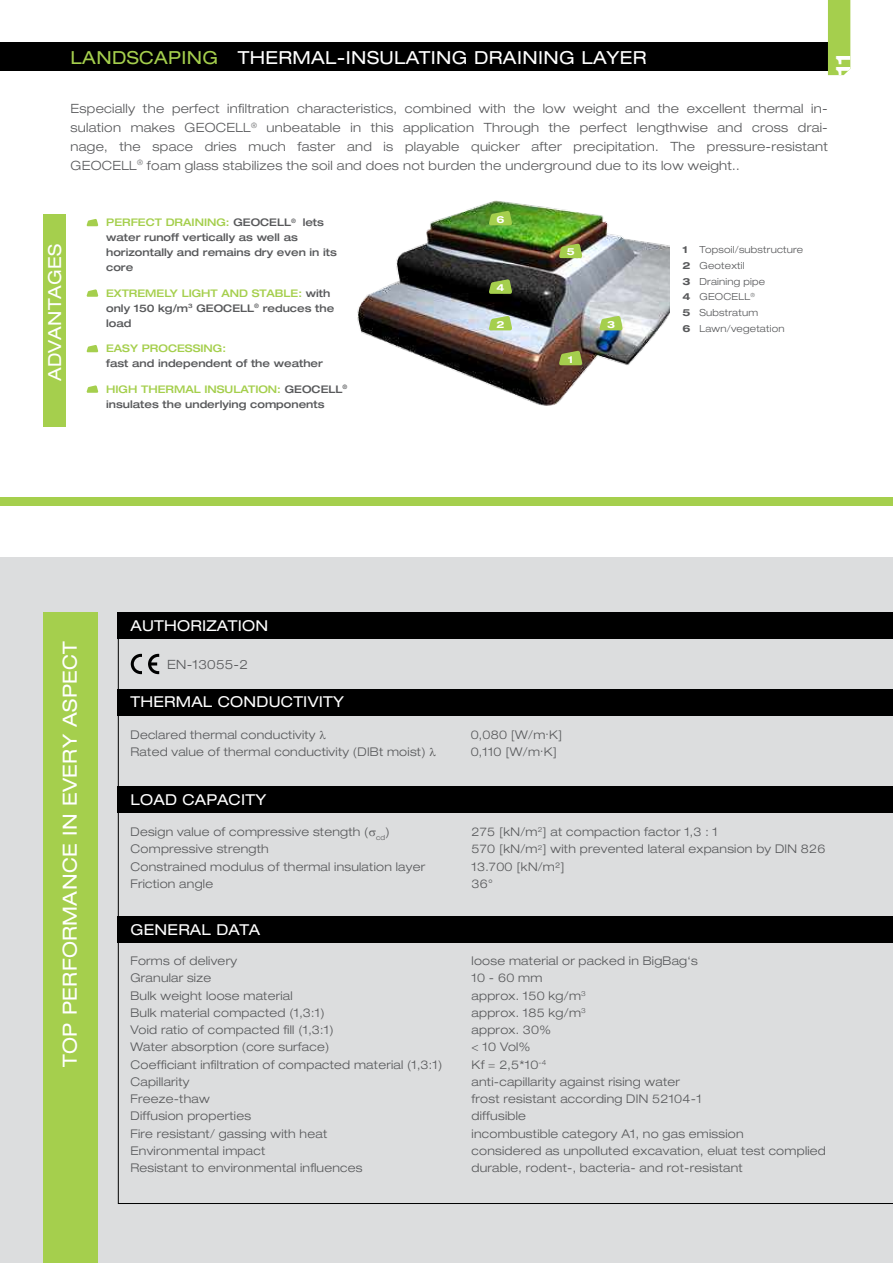
<style>
.page{position:relative;width:893px;height:1263px;background:#fff}
.page>*{position:absolute;margin:0;border:0;box-sizing:border-box;transform-origin:0 0}
.t1{font:700 expanded 21px "Helvetica Neue LT Pro";color:#fff}
.t2{font:expanded 19.5px "Helvetica Neue LT Pro";letter-spacing:.02em;color:#fff}
.t3{font:expanded 18px "Helvetica Neue LT Pro";letter-spacing:.02em;color:#fff}
.t4{font:expanded 15px "Helvetica Neue LT Pro";letter-spacing:.015em;color:#fff}
.t5{font:300 expanded 12.75px/18.8px "Helvetica Neue LT Pro";letter-spacing:.02em;color:#58595b;text-align:justify}
.t6{font:300 expanded 12.75px "Helvetica Neue LT Std";letter-spacing:.02em;color:#58595b}
.t7{font:300 expanded 12px/17.2px "Helvetica Neue LT Pro";letter-spacing:.02em;color:#58595b}
.t8{font:500 expanded 10.5px/15px "Helvetica Neue LT Pro";color:#58595b}
.t9{font:500 expanded 10.5px "Helvetica Neue LT Pro";color:#a5cf4d}
.t10{font:300 expanded 9.75px/15.8px "Helvetica Neue LT Pro";letter-spacing:.02em;color:#58595b}
.t11{font:700 expanded 9.75px "Helvetica Neue LT Pro";color:#fff}
.s1{color:#a5cf4d}
.s2{font-weight:700}
</style>
<div class="page">
<img style="left:357px;top:200px;width:313px;height:206px">
<div style="left:0;top:557px;width:893px;height:706px;background:#dcddde"></div>
<div style="left:0;top:43px;width:839px;height:28px;background:#000"></div>
<div style="left:44px;top:214px;width:22px;height:213px;background:#a5cf4d"></div>
<svg style="left:86px;top:219px;width:12px;height:7px"></svg>
<svg style="left:86px;top:289px;width:12px;height:8px"></svg>
<svg style="left:86px;top:345px;width:12px;height:7px"></svg>
<svg style="left:86px;top:385px;width:12px;height:8px"></svg>
<div style="left:44px;top:613px;width:54px;height:650px;background:#a5cf4d"></div>
<svg style="left:118px;top:639px;width:775px;height:565px"></svg>
<div style="left:118px;top:613px;width:775px;height:26px;background:#000"></div>
<div style="left:118px;top:689px;width:775px;height:26px;background:#000"></div>
<div style="left:118px;top:787px;width:775px;height:26px;background:#000"></div>
<div style="left:118px;top:916px;width:775px;height:26px;background:#000"></div>
<div style="left:828px;top:0;width:22px;height:75px;background:#a5cf4d"></div>
<svg style="left:489px;top:211px;width:23px;height:14px"></svg>
<svg style="left:559px;top:243px;width:23px;height:15px"></svg>
<svg style="left:489px;top:279px;width:23px;height:15px"></svg>
<svg style="left:599px;top:316px;width:24px;height:14px"></svg>
<svg style="left:489px;top:316px;width:23px;height:14px"></svg>
<svg style="left:559px;top:351px;width:23px;height:14px"></svg>
<div style="left:0;top:497px;width:893px;height:9px;background:#a5cf4d"></div>
<svg style="left:148px;top:654px;width:11px;height:20px"></svg>
<svg style="left:131px;top:654px;width:11px;height:20px"></svg>
<svg style="left:320px;top:730px;width:6px;height:9px"></svg>
<svg style="left:430px;top:747px;width:6px;height:9px"></svg>
<svg style="left:369px;top:831px;width:7px;height:5px"></svg>
<h3 class="t3" style="left:71px;top:46px;width:577px"><span class="s1">LANDSCAPING</span> THERMAL-INSULATING DRAINING LAYER</h3>
<h1 class="t1" style="left:830px;top:76px;width:24px;rotate:-90deg">11</h1>
<p class="t5" style="left:71px;top:99px;width:759px">Especially the perfect infiltration characteristics, combined with the low weight and the excellent thermal in&shy;sulation makes GEOCELL<sup>®</sup> unbeatable in this application Through the perfect lengthwise and cross drai&shy;nage, the space dries much faster and is playable quicker after precipitation. The pressure-resistant GEOCELL<sup>®</sup> foam glass stabilizes the soil and does not burden the underground due to its low weight..</p>
<h3 class="t3" style="left:43px;top:381px;width:139px;rotate:-90deg">ADVANTAGES</h3>
<p class="t8" style="left:106px;top:215px;width:232px"><span class="s1">PERFECT DRAINING:</span> GEOCELL<sup>®</sup> lets water runoff vertically as well as horizontally and remains dry even in its core</p>
<p class="t8" style="left:106px;top:285px;width:230px"><span class="s1">EXTREMELY LIGHT AND STABLE:</span> with only 150 kg/m<sup>3</sup> GEOCELL<sup>®</sup> reduces the load</p>
<p class="t9" style="left:106px;top:342px;width:121px">EASY PROCESSING:</p>
<p class="t8" style="left:106px;top:356px;width:218px">fast and independent of the weather</p>
<p class="t8" style="left:106px;top:381px;width:243px"><span class="s1">HIGH THERMAL INSULATION:</span> GEOCELL<sup>® </sup>insulates the underlying components</p>
<p class="t11" style="left:496px;top:213px;width:9px">6</p>
<p class="t11" style="left:567px;top:246px;width:9px">5</p>
<p class="t11" style="left:496px;top:281px;width:9px">4</p>
<p class="t11" style="left:496px;top:318px;width:9px">2</p>
<p class="t11" style="left:607px;top:318px;width:9px">3</p>
<p class="t11" style="left:568px;top:353px;width:7px">1</p>
<p class="t10" style="left:682px;top:242px;width:122px"><span class="s2">1</span> Topsoil/substructure<br><span class="s2">2</span> Geotextil<br><span class="s2">3</span> Draining pipe<br><span class="s2">4</span> GEOCELL<sup>®<br></sup><span class="s2">5</span> Substratum<br><span class="s2">6</span> Lawn/vegetation</p>
<h2 class="t2" style="left:58px;top:1067px;width:427px;rotate:-90deg">TOP PERFORMANCE IN EVERY ASPECT</h2>
<p class="t4" style="left:130px;top:616px;width:139px">AUTHORIZATION</p>
<p class="t6" style="left:167px;top:656px;width:82px">EN-13055-2</p>
<p class="t4" style="left:130px;top:692px;width:215px">THERMAL CONDUCTIVITY</p>
<p class="t7" style="left:130px;top:725px;width:187px">Declared thermal conductivity</p>
<p class="t7" style="left:471px;top:725px;width:93px">0,080 [W/m.K]</p>
<p class="t7" style="left:130px;top:743px;width:297px">Rated value of thermal conductivity (DIBt moist)</p>
<p class="t7" style="left:471px;top:743px;width:88px">0,110 [W/m.K]</p>
<p class="t4" style="left:130px;top:790px;width:137px">LOAD CAPACITY</p>
<p class="t7" style="left:130px;top:823px;width:296px">Design value of compressive stength ( <sub>cd</sub>)<br>Compressive strength<br>Constrained modulus of thermal insulation layer<br>Friction angle</p>
<p class="t7" style="left:472px;top:823px;width:355px">275 [kN/m<sup>2</sup>] at compaction factor 1,3 : 1<br>570 [kN/m<sup>2</sup>] with prevented lateral expansion by DIN 826<br>13.700 [kN/m²]<br>36°</p>
<p class="t4" style="left:130px;top:920px;width:131px">GENERAL DATA</p>
<p class="t7" style="left:130px;top:952px;width:313px">Forms of delivery<br>Granular size<br>Bulk weight loose material<br>Bulk material compacted (1,3:1)<br>Void ratio of compacted fill (1,3:1)<br>Water absorption (core surface)<br>Coefficiant infiltration of compacted material (1,3:1)<br>Capillarity<br>Freeze-thaw<br>Diffusion properties<br>Fire resistant/ gassing with heat<br>Environmental impact<br>Resistant to environmental influences</p>
<p class="t7" style="left:472px;top:952px;width:356px">loose material or packed in BigBag‘s<br>10 - 60 mm<br>approx. 150 kg/m<sup>3<br></sup>approx. 185 kg/m<sup>3<br></sup>approx. 30%<br>&lt; 10 Vol%<br>Kf = 2,5*10<sup>-4<br></sup>anti-capillarity against rising water<br>frost resistant according DIN 52104-1<br>diffusible<br>incombustible category A1, no gas emission<br>considered as unpolluted excavation, eluat test complied durable, rodent-, bacteria- and rot-resistant</p>
</div>
